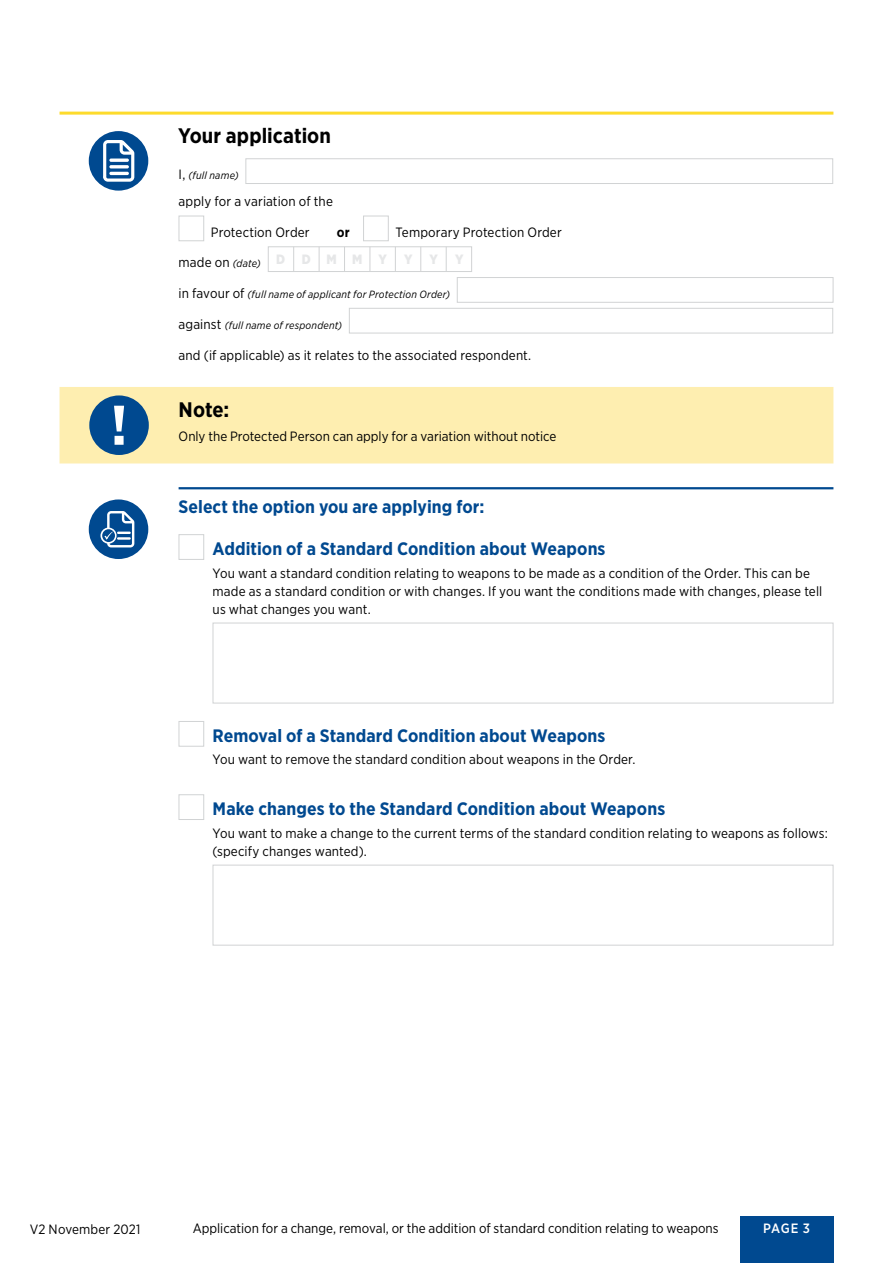
<style>
.page{position:relative;width:893px;height:1263px;background:#fff}
.page>*{position:absolute;margin:0;border:0;box-sizing:border-box;transform-origin:0 0}
.t1{font:700 21px "Gotham Narrow";letter-spacing:.005em;color:#000}
.t2{font:700 18px "Gotham Narrow";letter-spacing:.005em;color:#004990}
.t3{font:13.5px/18px "Gotham Narrow";letter-spacing:.005em;color:#000}
.t4{font:500 13.5px "Gotham Narrow";color:#fff}
.t5{font:900 13.5px "Gotham Narrow";color:#e6e7e8}
.t6{font:700 13.5px "Gotham Narrow";color:#000}
.t7{font:italic 10.5px "Gotham Narrow";letter-spacing:.02em;color:#000}
.s1{font-style:normal;font-size:13.5px}
.s2{font-style:italic;font-size:10.5px}
</style>
<div class="page">
<div style="left:740px;top:1216px;width:93px;height:47px;background:#004990"></div>
<hr style="left:60px;top:112px;width:773px;height:3px;background:#fddb2b">
<hr style="left:179px;top:487px;width:654px;height:2px;background:#004990">
<div style="left:245px;top:158px;width:588px;height:26px;border:1px solid #d1d3d4"></div>
<div style="left:179px;top:216px;width:25px;height:25px;border:1px solid #d1d3d4"></div>
<div style="left:363px;top:216px;width:26px;height:25px;border:1px solid #d1d3d4"></div>
<svg style="left:293px;top:248px;width:1px;height:22px"></svg>
<svg style="left:319px;top:248px;width:1px;height:22px"></svg>
<svg style="left:370px;top:248px;width:1px;height:22px"></svg>
<svg style="left:395px;top:248px;width:1px;height:22px"></svg>
<svg style="left:420px;top:248px;width:1px;height:22px"></svg>
<svg style="left:446px;top:248px;width:1px;height:22px"></svg>
<svg style="left:344px;top:248px;width:1px;height:22px"></svg>
<div style="left:268px;top:246px;width:204px;height:26px;border:1px solid #d1d3d4"></div>
<div style="left:457px;top:277px;width:376px;height:26px;border:1px solid #d1d3d4"></div>
<div style="left:349px;top:308px;width:484px;height:25px;border:1px solid #d1d3d4"></div>
<div style="left:60px;top:387px;width:773px;height:76px;background:#feeeb0"></div>
<div style="left:89px;top:395px;width:60px;height:60px;background:#004990;border-radius:50%"></div>
<svg style="left:114px;top:406px;width:10px;height:39px"></svg>
<div style="left:179px;top:534px;width:25px;height:26px;border:1px solid #d1d3d4"></div>
<div style="left:213px;top:623px;width:620px;height:80px;border:1px solid #d1d3d4"></div>
<div style="left:179px;top:721px;width:25px;height:26px;border:1px solid #d1d3d4"></div>
<div style="left:179px;top:794px;width:25px;height:26px;border:1px solid #d1d3d4"></div>
<div style="left:213px;top:865px;width:620px;height:80px;border:1px solid #d1d3d4"></div>
<div style="left:89px;top:131px;width:59px;height:60px;background:#004990;border-radius:50%"></div>
<svg style="left:103px;top:140px;width:31px;height:42px"></svg>
<div style="left:89px;top:499px;width:59px;height:60px;background:#004990;border-radius:50%"></div>
<svg style="left:100px;top:511px;width:34px;height:36px"></svg>
<h1 class="t1" style="left:178px;top:122px;width:154px">Your application</h1>
<p class="t7" style="left:179px;top:169px;width:62px"><span class="s1">I,</span> (full name)</p>
<p class="t3" style="left:179px;top:192px;width:156px">apply for a variation of the</p>
<p class="t3" style="left:211px;top:223px;width:100px">Protection Order</p>
<p class="t6" style="left:337px;top:223px;width:14px">or</p>
<p class="t3" style="left:395px;top:223px;width:168px">Temporary Protection Order</p>
<p class="t3" style="left:179px;top:253px;width:210px">made on <span class="s2">(date)</span> <sup>D</sup> <sup>D</sup> <sup>M</sup> <sup>M</sup> <sup>Y</sup></p>
<p class="t5" style="left:404px;top:250px;width:10px">Y</p>
<p class="t5" style="left:429px;top:250px;width:10px">Y</p>
<p class="t5" style="left:455px;top:250px;width:10px">Y</p>
<p class="t7" style="left:179px;top:288px;width:273px"><span class="s1">in favour of</span> (full name of applicant for Protection Order)</p>
<p class="t7" style="left:179px;top:319px;width:165px"><span class="s1">against</span> (full name of respondent)</p>
<p class="t3" style="left:179px;top:346px;width:354px">and (if applicable) as it relates to the associated respondent.</p>
<h1 class="t1" style="left:179px;top:396px;width:52px">Note:</h1>
<p class="t3" style="left:179px;top:427px;width:379px">Only the Protected Person can apply for a variation without notice</p>
<h2 class="t2" style="left:179px;top:495px;width:307px">Select the option you are applying for:</h2>
<h2 class="t2" style="left:213px;top:537px;width:394px">Addition of a Standard Condition about Weapons</h2>
<p class="t3" style="left:213px;top:563px;width:611px">You want a standard condition relating to weapons to be made as a condition of the Order. This can be made as a standard condition or with changes. If you want the conditions made with changes, please tell us what changes you want.</p>
<h2 class="t2" style="left:213px;top:724px;width:394px">Removal of a Standard Condition about Weapons</h2>
<p class="t3" style="left:213px;top:750px;width:424px">You want to remove the standard condition about weapons in the Order.</p>
<h2 class="t2" style="left:213px;top:797px;width:454px">Make changes to the Standard Condition about Weapons</h2>
<p class="t3" style="left:213px;top:824px;width:617px">You want to make a change to the current terms of the standard condition relating to weapons as follows: (specify changes wanted).</p>
<p class="t3" style="left:30px;top:1220px;width:112px">V2 November 2021</p>
<p class="t3" style="left:193px;top:1219px;width:527px">Application for a change, removal, or the addition of standard condition relating to weapons</p>
<p class="t4" style="left:763px;top:1220px;width:48px">PAGE 3</p>
</div>
